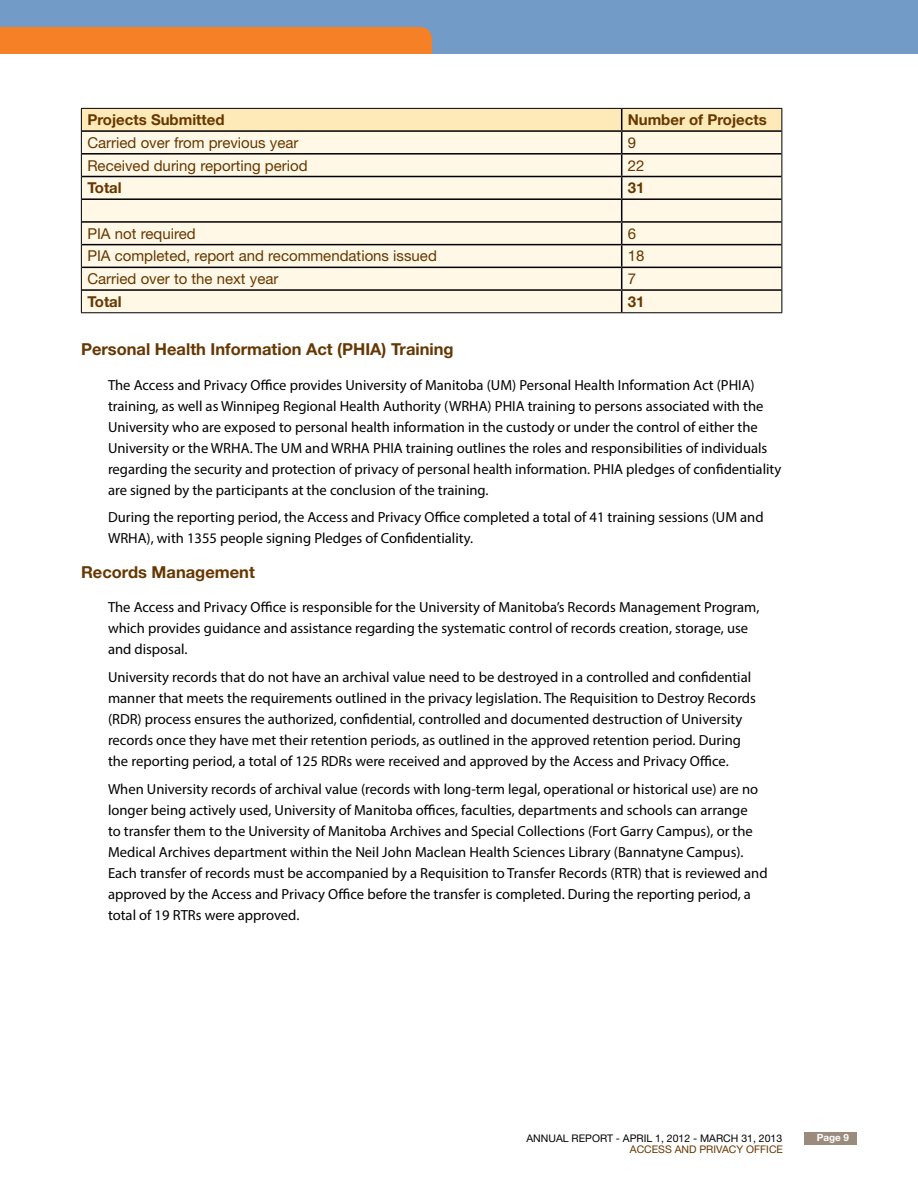
<style>
.page{position:relative;width:918px;height:1188px;background:#fff}
.page>*{position:absolute;margin:0;border:0;box-sizing:border-box;transform-origin:0 0}
.Subhead_1{font:700 16.5px "Helvetica Neue LT Std";color:#663700}
.Subhead_1-2{font:15px "Helvetica Neue LT Std";color:#663700}
.Subhead_1-3{font:700 15px "Helvetica Neue LT Std";color:#663700}
.Body_Copy{font:14.7px/21px "Myriad Pro";color:#000}
.t1{font:10.5px "Helvetica Neue LT Std";color:#000}
.t2{font:10.5px "Helvetica Neue LT Std";color:#663700}
.Subhead_1-4{font:700 9.9px "Helvetica Neue LT Std";color:#fff}
</style>
<div class="page">
<div style="left:0;top:0;width:918px;height:54px;background:#729bc7"></div>
<div style="left:804px;top:1132px;width:53px;height:13px;background:#9a8b7d"></div>
<div style="left:0;top:27px;width:432px;height:27px;background:#f58025"></div>
<svg style="left:81px;top:108px;width:702px;height:204px;background:#ede5d2"></svg>
<hr style="left:81px;top:312px;width:541px;height:1px;background:#000">
<hr style="left:622px;top:312px;width:160px;height:1px;background:#000">
<p class="Subhead_1-3" style="left:87px;top:110px;width:139px">Projects Submitted</p>
<p class="Subhead_1-3" style="left:628px;top:110px;width:141px">Number of Projects</p>
<p class="Subhead_1-2" style="left:87px;top:134px;width:213px">Carried over from previous year</p>
<p class="Subhead_1-2" style="left:628px;top:134px;width:10px">9</p>
<p class="Subhead_1-2" style="left:87px;top:156px;width:222px">Received during reporting period</p>
<p class="Subhead_1-2" style="left:628px;top:156px;width:18px">22</p>
<p class="Subhead_1-3" style="left:87px;top:179px;width:36px">Total</p>
<p class="Subhead_1-3" style="left:628px;top:179px;width:18px">31</p>
<p class="Subhead_1-2" style="left:87px;top:224px;width:110px">PIA not required</p>
<p class="Subhead_1-2" style="left:628px;top:224px;width:10px">6</p>
<p class="Subhead_1-2" style="left:87px;top:247px;width:351px">PIA completed, report and recommendations issued</p>
<p class="Subhead_1-2" style="left:628px;top:247px;width:18px">18</p>
<p class="Subhead_1-2" style="left:87px;top:270px;width:193px">Carried over to the next year</p>
<p class="Subhead_1-2" style="left:628px;top:270px;width:10px">7</p>
<p class="Subhead_1-3" style="left:87px;top:292px;width:36px">Total</p>
<p class="Subhead_1-3" style="left:628px;top:292px;width:18px">31</p>
<p class="Subhead_1" style="left:81px;top:339px;width:374px">Personal Health Information Act (PHIA) Training</p>
<p class="Body_Copy" style="left:108px;top:374px;width:675px">The Access and Privacy Office provides University of Manitoba (UM) Personal Health Information Act (PHIA) training, as well as Winnipeg Regional Health Authority (WRHA) PHIA training to persons associated with the University who are exposed to personal health information in the custody or under the control of either the University or the WRHA. The UM and WRHA PHIA training outlines the roles and responsibilities of individuals regarding the security and protection of privacy of personal health information. PHIA pledges of confidentiality are signed by the participants at the conclusion of the training.</p>
<p class="Body_Copy" style="left:108px;top:507px;width:657px">During the reporting period, the Access and Privacy Office completed a total of 41 training sessions (UM and<br>WRHA), with 1355 people signing Pledges of Confidentiality.</p>
<p class="Subhead_1" style="left:81px;top:562px;width:175px">Records Management</p>
<p class="Body_Copy" style="left:108px;top:597px;width:653px">The Access and Privacy Office is responsible for the University of Manitoba’s Records Management Program, which provides guidance and assistance regarding the systematic control of records creation, storage, use and disposal.</p>
<p class="Body_Copy" style="left:108px;top:666px;width:650px">University records that do not have an archival value need to be destroyed in a controlled and confidential manner that meets the requirements outlined in the privacy legislation. The Requisition to Destroy Records (RDR) process ensures the authorized, confidential, controlled and documented destruction of University records once they have met their retention periods, as outlined in the approved retention period. During the reporting period, a total of 125 RDRs were received and approved by the Access and Privacy Office.</p>
<p class="Body_Copy" style="left:108px;top:778px;width:661px">When University records of archival value (records with long-term legal, operational or historical use) are no longer being actively used, University of Manitoba offices, faculties, departments and schools can arrange<br>to transfer them to the University of Manitoba Archives and Special Collections (Fort Garry Campus), or the Medical Archives department within the Neil John Maclean Health Sciences Library (Bannatyne Campus).<br>Each transfer of records must be accompanied by a Requisition to Transfer Records (RTR) that is reviewed and approved by the Access and Privacy Office before the transfer is completed. During the reporting period, a total of 19 RTRs were approved.</p>
<p class="t1" style="left:527px;top:1132px;width:257px">ANNUAL REPORT - APRIL 1, 2012 - MARCH 31, 2013</p>
<p class="t2" style="left:630px;top:1143px;width:155px">ACCESS AND PRIVACY OFFICE</p>
<p class="Subhead_1-4" style="left:817px;top:1132px;width:34px">Page 9</p>
</div>
